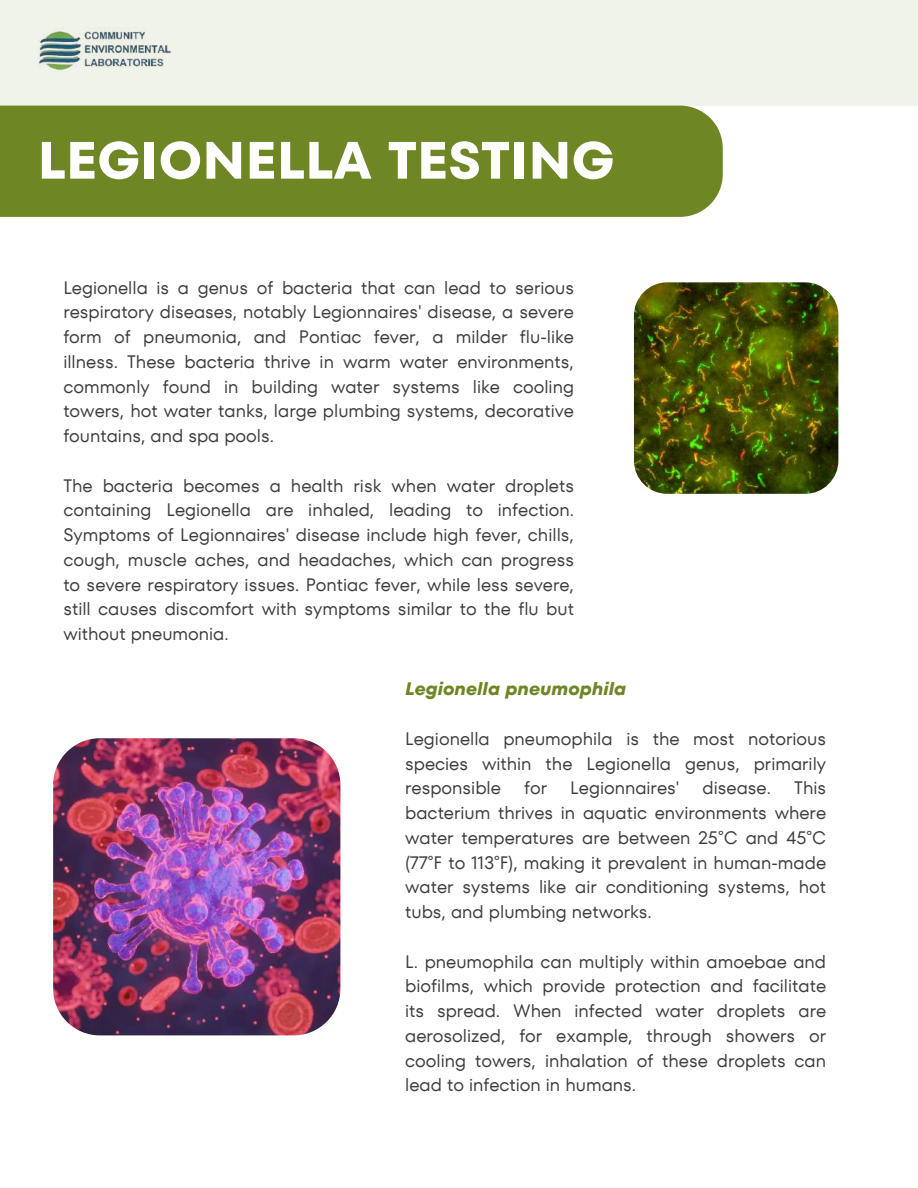
<style>
.page{position:relative;width:918px;height:1188px;background:#fff}
.page>*{position:absolute;margin:0;border:0;box-sizing:border-box;transform-origin:0 0}
.t1{font:700 75px "TT Fors";color:#fff}
.t2{font:700 52.5px "TT Fors";color:#fff}
.t3{font:18px/24.8px "TT Fors";color:#3d3d3d;text-align:justify}
.t4{font:italic 700 18px "TT Fors";color:#6f8624}
</style>
<div class="page">
<div style="left:0;top:106px;width:723px;height:111px;background:#6f8624"></div>
<img style="left:633px;top:282px;width:206px;height:212px">
<img style="left:53px;top:738px;width:288px;height:298px">
<div style="left:0;top:0;width:918px;height:106px;background:#f0f3e9"></div>
<h2 class="t2" style="left:38px;top:124px;width:579px">LEGIONELLA TESTING</h2>
<h1 class="t1" style="left:97px;top:120px;width:479px">LEGIONELLA</h1>
<p class="t3" style="left:63px;top:275px;width:512px">Legionella is a genus of bacteria that can lead to serious respiratory diseases, notably Legionnaires' disease, a severe form of pneumonia, and Pontiac fever, a milder flu-like illness. These bacteria thrive in warm water environments, commonly found in building water systems like cooling towers, hot water tanks, large plumbing systems, decorative fountains, and spa pools.</p>
<p class="t3" style="left:63px;top:473px;width:512px">The bacteria becomes a health risk when water droplets containing Legionella are inhaled, leading to infection.<br>Symptoms of Legionnaires' disease include high fever, chills, cough, muscle aches, and headaches, which can progress to severe respiratory issues. Pontiac fever, while less severe, still causes discomfort with symptoms similar to the flu but without pneumonia.</p>
<p class="t4" style="left:405px;top:676px;width:223px">Legionella pneumophila</p>
<p class="t3" style="left:405px;top:726px;width:422px">Legionella pneumophila is the most notorious species within the Legionella genus, primarily responsible</p>
<p class="t3" style="left:405px;top:776px;width:422px;text-indent:389px">This bacterium thrives in aquatic environments where water temperatures are between 25°C and 45°C (77°F to 113°F), making it prevalent in human-made water systems like air conditioning systems, hot tubs, and plumbing networks.</p>
<p class="t3" style="left:405px;top:949px;width:422px">L. pneumophila can multiply within amoebae and biofilms, which provide protection and facilitate its spread. When infected water droplets are aerosolized, for example, through showers or cooling towers, inhalation of these droplets can lead to infection in humans.</p>
<p class="t3" style="left:524px;top:776px;width:24px">for</p>
<p class="t3" style="left:570px;top:776px;width:111px">Legionnaires'</p>
<p class="t3" style="left:703px;top:776px;width:70px">disease.</p>
</div>
